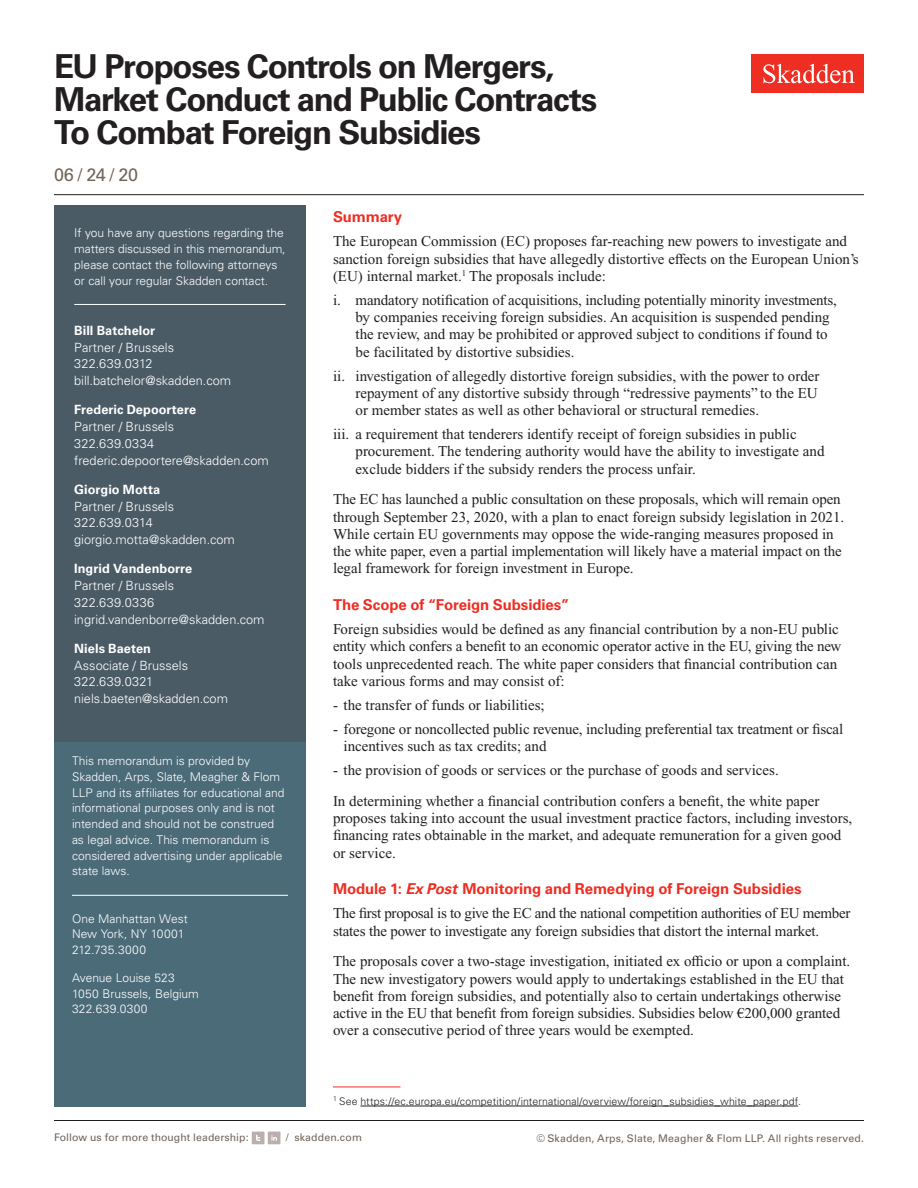
<style>
.page{position:relative;width:918px;height:1188px;background:#fff}
.page>*{position:absolute;margin:0;border:0;box-sizing:border-box;transform-origin:0 0}
.t1{font:700 33px "Univers LT Std";letter-spacing:-.04em;color:#231f20}
.Date{font:18px "Univers LT Std";color:#6f645a}
.Main_Body{font:15px/17.2px "Times New Roman PS Std";color:#231f20}
.Main_Body_Numbered_B{font:15px/17.2px "Times New Roman PS Std";color:#231f20}
.Main_Body-2{font:15px/17.2px "Times New Roman PS Std";letter-spacing:-.02em;color:#231f20}
.First_Level_Heading{font:700 15px "Univers LT Std";letter-spacing:-.01em;color:#ee2e22}
.Contacts{font:300 12.75px "Univers LT Std";color:#fff}
.Contacts_Name{font:700 12.75px "Univers LT Std";letter-spacing:.005em;color:#fff}
.Contacts-2{font:300 12.75px "Univers LT Std";letter-spacing:.025em;color:#fff}
.Sidebar_body_rule_be{font:300 12px/15.8px "Univers LT Std";color:#fff}
.Sidebar_body{font:300 12px/15.8px "Univers LT Std";color:#fff}
.Firm_Address{font:300 12px/15.8px "Univers LT Std";color:#fff}
.t2{font:10.5px "Univers LT Std";letter-spacing:.01em;color:#6f645a}
.Footnote{font:300 10.5px "Univers LT Std";letter-spacing:.015em;color:#231f20}
.s1{font-style:italic}
</style>
<div class="page">
<div style="left:752px;top:54px;width:112px;height:39px;background:#ee2e22"></div>
<svg style="left:763px;top:64px;width:92px;height:19px"></svg>
<hr style="left:54px;top:1120px;width:810px;height:1px;background:#231f20">
<hr style="left:54px;top:194px;width:810px;height:1px;background:#231f20">
<div style="left:252px;top:1132px;width:12px;height:12px;background:#baaeae"></div>
<svg style="left:256px;top:1135px;width:4px;height:6px"></svg>
<div style="left:268px;top:1132px;width:12px;height:12px;background:#baaeae"></div>
<svg style="left:271px;top:1135px;width:6px;height:6px"></svg>
<div style="left:54px;top:738px;width:252px;height:369px;background:#4c6b79"></div>
<hr style="left:72px;top:895px;width:216px;height:1px;background:#fff">
<div style="left:54px;top:206px;width:252px;height:536px;background:#4b5b66"></div>
<hr style="left:74px;top:304px;width:212px;height:1px;background:#fff">
<hr style="left:333px;top:1087px;width:67px;height:1px;background:#ee2e22">
<hr style="left:360px;top:1106px;width:438px;height:1px;background:#231f20">
<h1 class="t1" style="left:54px;top:47px;width:502px">EU Proposes Controls on Mergers,</h1>
<h1 class="t1" style="left:54px;top:80px;width:545px">Market Conduct and Public Contracts</h1>
<h1 class="t1" style="left:54px;top:113px;width:428px">To Combat Foreign Subsidies</h1>
<p class="Date" style="left:54px;top:164px;width:86px">06 / 24 / 20</p>
<p class="Sidebar_body_rule_be" style="left:74px;top:225px;width:213px">If you have any questions regarding the matters discussed in this memorandum, please contact the following attorneys or call your regular Skadden contact.</p>
<p class="Sidebar_body" style="left:72px;top:226px;width:190px">If you have any questions regarding the matter di cussed in this<br>m morandum, please contact he attorne s list d on the last page or</p>
<p class="Contacts_Name" style="left:74px;top:323px;width:83px">Bill Batchelor</p>
<p class="Contacts" style="left:74px;top:339px;width:101px">Partner / Brussels</p>
<p class="Contacts" style="left:74px;top:356px;width:80px">322.639.0312</p>
<p class="Contacts" style="left:74px;top:373px;width:158px">bill.batchelor@skadden.com</p>
<p class="Contacts_Name" style="left:74px;top:402px;width:123px">Frederic Depoortere</p>
<p class="Contacts" style="left:74px;top:419px;width:101px">Partner / Brussels</p>
<p class="Contacts-2" style="left:74px;top:436px;width:82px">322.639.0334</p>
<p class="Contacts" style="left:74px;top:453px;width:196px">frederic.depoortere@skadden.com</p>
<p class="Contacts_Name" style="left:74px;top:482px;width:88px">Giorgio Motta</p>
<p class="Contacts" style="left:74px;top:498px;width:101px">Partner / Brussels</p>
<p class="Contacts" style="left:74px;top:515px;width:80px">322.639.0314</p>
<p class="Contacts" style="left:74px;top:532px;width:162px">giorgio.motta@skadden.com</p>
<p class="Contacts_Name" style="left:74px;top:561px;width:120px">Ingrid Vandenborre</p>
<p class="Contacts" style="left:74px;top:578px;width:101px">Partner / Brussels</p>
<p class="Contacts-2" style="left:74px;top:595px;width:81px">322.639.0336</p>
<p class="Contacts" style="left:74px;top:612px;width:192px">ingrid.vandenborre@skadden.com</p>
<p class="Contacts_Name" style="left:74px;top:641px;width:78px">Niels Baeten</p>
<p class="Contacts" style="left:74px;top:657px;width:115px">Associate / Brussels</p>
<p class="Contacts" style="left:74px;top:674px;width:81px">322.639.0321</p>
<p class="Contacts" style="left:74px;top:691px;width:155px">niels.baeten@skadden.com</p>
<p class="Sidebar_body_rule_be" style="left:72px;top:753px;width:214px">This memorandum is provided by Skadden, Arps, Slate, Meagher &amp; Flom LLP and its affiliates for educational and informational purposes only and is not intended and should not be construed as legal advice. This memorandum is considered advertising under applicable state laws.</p>
<p class="Firm_Address" style="left:72px;top:911px;width:117px">One Manhattan West<br>New York, NY 10001<br>212.735.3000</p>
<p class="Firm_Address" style="left:72px;top:970px;width:128px">Avenue Louise 523<br>1050 Brussels, Belgium<br>322.639.0300</p>
<h1 class="First_Level_Heading" style="left:333px;top:208px;width:71px">Summary</h1>
<p class="Main_Body" style="left:333px;top:233px;width:527px">The European Commission (EC) proposes far-reaching new powers to investigate and sanction foreign subsidies that have allegedly distortive effects on the European Union’s (EU) internal market.<sup>1</sup> The proposals include:</p>
<p class="Main_Body_Numbered_B" style="left:356px;top:291px;width:483px;text-indent:-22px">i. mandatory notification of acquisitions, including potentially minority investments, by companies receiving foreign subsidies. An acquisition is suspended pending the review, and may be prohibited or approved subject to conditions if found to be facilitated by distortive subsidies.</p>
<p class="Main_Body_Numbered_B" style="left:356px;top:367px;width:466px;text-align:justify;text-indent:-22px">ii. investigation of allegedly distortive foreign subsidies, with the power to order repayment of any distortive subsidy through “redressive payments” to the EU or member states as well as other behavioral or structural remedies.</p>
<p class="Main_Body_Numbered_B" style="left:356px;top:426px;width:471px;text-indent:-22px">iii. a requirement that tenderers identify receipt of foreign subsidies in public procurement. The tendering authority would have the ability to investigate and exclude bidders if the subsidy renders the process unfair.</p>
<p class="Main_Body" style="left:333px;top:491px;width:513px">The EC has launched a public consultation on these proposals, which will remain open through September 23, 2020, with a plan to enact foreign subsidy legislation in 2021.<br>While certain EU governments may oppose the wide-ranging measures proposed in the white paper, even a partial implementation will likely have a material impact on the legal framework for foreign investment in Europe.</p>
<h1 class="First_Level_Heading" style="left:333px;top:596px;width:238px">The Scope of “Foreign Subsidies”</h1>
<p class="Main_Body" style="left:333px;top:621px;width:510px">Foreign subsidies would be defined as any financial contribution by a non-EU public entity which confers a benefit to an economic operator active in the EU, giving the new tools unprecedented reach. The white paper considers that financial contribution can take various forms and may consist of:</p>
<p class="Main_Body" style="left:333px;top:696px;width:213px">- the transfer of funds or liabilities;</p>
<p class="Main_Body" style="left:344px;top:720px;width:501px;text-indent:-10px">- foregone or noncollected public revenue, including preferential tax treatment or fiscal incentives such as tax credits; and</p>
<p class="Main_Body" style="left:333px;top:762px;width:447px">- the provision of goods or services or the purchase of goods and services.</p>
<p class="Main_Body" style="left:333px;top:792px;width:521px">In determining whether a financial contribution confers a benefit, the white paper proposes taking into account the usual investment practice factors, including investors, financing rates obtainable in the market, and adequate remuneration for a given good or service.</p>
<h1 class="First_Level_Heading" style="left:333px;top:880px;width:470px">Module 1: <span class="s1">Ex Post</span> Monitoring and Remedying of Foreign Subsidies</h1>
<p class="Main_Body-2" style="left:333px;top:905px;width:519px">The first proposal is to give the EC and the national competition authorities of EU member states the power to investigate any foreign subsidies that distort the internal market.</p>
<p class="Main_Body" style="left:333px;top:953px;width:519px">The proposals cover a two-stage investigation, initiated ex officio or upon a complaint.<br>The new investigatory powers would apply to undertakings established in the EU that benefit from foreign subsidies, and potentially also to certain undertakings otherwise active in the EU that benefit from foreign subsidies. Subsidies below €200,000 granted over a consecutive period of three years would be exempted.</p>
<p class="Footnote" style="left:333px;top:1095px;width:470px"><sup>1</sup> See https://ec.europa.eu/competition/international/overview/foreign_subsidies_white_paper.pdf.</p>
<p class="t2" style="left:54px;top:1131px;width:196px">Follow us for more thought leadership:</p>
<p class="t2" style="left:286px;top:1131px;width:77px">/ skadden.com</p>
<p class="t2" style="left:536px;top:1132px;width:329px">© Skadden, Arps, Slate, Meagher &amp; Flom LLP. All rights reserved.</p>
</div>
